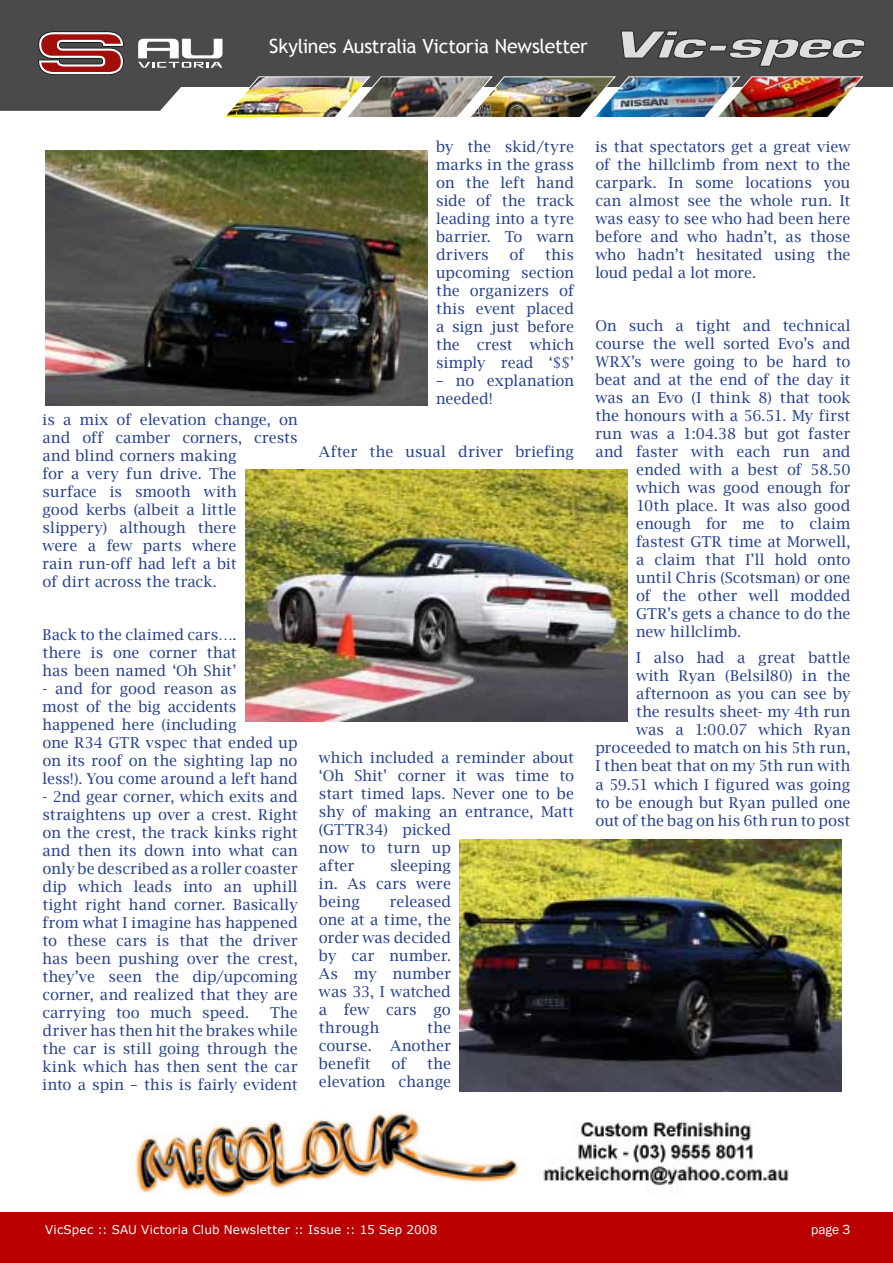
<style>
.page{position:relative;width:893px;height:1263px;background:#fff}
.page>*{position:absolute;margin:0;border:0;box-sizing:border-box;transform-origin:0 0}
.t1{font:19.5px "Trebuchet MS";letter-spacing:-.015em;color:#fff}
.t2{font:16.5px "Myriad Pro";letter-spacing:.05em;color:#fff}
.t3{font:15px/18px "Lucida Bright";letter-spacing:.005em;color:#25408f;text-align:justify}
.t4{font:15px "Lucida Bright";letter-spacing:.03em;color:#25408f}
.t5{font:13.5px "Franklin Gothic";color:#fff}
.t6{font:12px "Verdana";letter-spacing:.015em;color:#fff}
</style>
<div class="page">
<hr style="left:0;top:1212px;width:1px;height:51px;background:#ba0000">
<div style="left:1px;top:1212px;width:892px;height:51px;background:#ba0000"></div>
<div style="left:0;top:0;width:893px;height:111px;background:#4a4a4a"></div>
<img style="left:223px;top:76px;width:641px;height:42px">
<svg style="left:38px;top:31px;width:86px;height:44px"></svg>
<svg style="left:138px;top:39px;width:84px;height:29px"></svg>
<svg style="left:620px;top:31px;width:247px;height:36px;background:#727272"></svg>
<div style="left:40px;top:85px;width:107px;height:21px;background:#4a4a4a"></div>
<img style="left:135px;top:1109px;width:654px;height:89px">
<div style="left:245px;top:39px;width:367px;height:20px;background:#4a4a4a"></div>
<img style="left:45px;top:150px;width:383px;height:255px">
<img style="left:245px;top:469px;width:383px;height:252px">
<img style="left:459px;top:840px;width:383px;height:252px">
<h1 class="t1" style="left:269px;top:35px;width:320px">Skylines Australia Victoria Newsletter</h1>
<p class="t2" style="left:264px;top:40px;width:133px">Skylines Australia</p>
<p class="t2" style="left:433px;top:40px;width:141px">Vi ctoria Newslette</p>
<p class="t3" style="left:43px;top:411px;width:257px;text-align:left">is a mix of elevation change, on and off camber corners, crests and blind corners making<br>for a very fun drive. The<br>surface is smooth with<br>good kerbs (albeit a little slippery) although there<br>were a few parts where<br>rain run-off had left a bit<br>of dirt across the track.</p>
<p class="t3" style="left:43px;top:626px;width:196px">Back to the claimed cars…. there is one corner that has been named ‘Oh Shit’</p>
<p class="t3" style="left:43px;top:680px;width:257px;text-align:left">- and for good reason as<br>most of the big accidents happened here (including<br>one R34 GTR vspec that ended up on its roof on the sighting lap no less!). You come around a left hand</p>
<p class="t3" style="left:43px;top:788px;width:257px">- 2nd gear corner, which exits and straightens up over a crest. Right on the crest, the track kinks right and then its down into what can only be described as a roller coaster dip which leads into an uphill tight right hand corner. Basically from what I imagine has happened to these cars is that the driver has been pushing over the crest, they’ve seen the dip/upcoming corner, and realized that they are carrying too much speed.</p>
<p class="t3" style="left:43px;top:1004px;width:257px;text-indent:228px">The driver has then hit the brakes while the car is still going through the kink which has then sent the car into a spin – this is fairly evident</p>
<p class="t3" style="left:436px;top:138px;width:139px">by the skid/tyre marks in the grass on the left hand side of the track leading into a tyre barrier. To warn drivers</p>
<p class="t3" style="left:509px;top:246px;width:16px">of</p>
<p class="t3" style="left:436px;top:246px;width:139px;text-indent:109px">this upcoming section the organizers of this event placed a sign just before the crest which simply read ‘$$’</p>
<p class="t3" style="left:436px;top:372px;width:139px">– no explanation needed!</p>
<p class="t3" style="left:319px;top:443px;width:257px">After the usual driver briefing</p>
<p class="t3" style="left:319px;top:749px;width:257px;text-align:left">which included a reminder about ‘Oh Shit’ corner it was time to start timed laps. Never one to be shy of making an entrance, Matt (GTTR34) picked<br>now to turn up<br>after</p>
<p class="t3" style="left:319px;top:857px;width:134px;text-indent:71px">sleeping in. As cars were being</p>
<p class="t3" style="left:319px;top:893px;width:134px;text-indent:71px">released one at a time, the order was decided by car number.<br>As my number was 33, I watched a few cars go through</p>
<p class="t3" style="left:319px;top:1019px;width:134px;text-indent:108px">the course. Another benefit</p>
<p class="t3" style="left:392px;top:1055px;width:16px">of</p>
<p class="t3" style="left:319px;top:1055px;width:134px;text-align:right">the<br>elevation change</p>
<p class="t3" style="left:595px;top:138px;width:257px">is that spectators get a great view of the hillclimb from next to the carpark. In some locations you can almost see the whole run. It was easy to see who had been here before and who hadn’t, as those who hadn’t hesitated using the loud pedal a lot more.</p>
<p class="t3" style="left:595px;top:317px;width:257px">On such a tight and technical</p>
<p class="t3" style="left:595px;top:335px;width:257px">course the well sorted Evo’s and</p>
<p class="t3" style="left:595px;top:353px;width:257px">WRX’s were going to be hard to</p>
<p class="t3" style="left:595px;top:371px;width:257px">beat and at the end of the day it</p>
<p class="t3" style="left:595px;top:389px;width:257px">was an Evo (I think 8) that took</p>
<p class="t3" style="left:595px;top:407px;width:257px">the honours with a 56.51. My first</p>
<p class="t3" style="left:595px;top:425px;width:257px">run was a 1:04.38 but got faster</p>
<p class="t3" style="left:595px;top:443px;width:257px">and faster with each run and</p>
<p class="t3" style="left:636px;top:461px;width:216px">ended with a best of 58.50</p>
<p class="t3" style="left:636px;top:479px;width:216px">which was good enough for</p>
<p class="t3" style="left:636px;top:497px;width:216px">10th place. It was also good</p>
<p class="t3" style="left:636px;top:515px;width:216px">enough for me to claim</p>
<p class="t3" style="left:636px;top:533px;width:216px">fastest GTR time at Morwell,</p>
<p class="t3" style="left:636px;top:551px;width:216px">a claim that I’ll hold onto</p>
<p class="t3" style="left:636px;top:569px;width:216px">until Chris (Scotsman) or one</p>
<p class="t3" style="left:636px;top:587px;width:216px">of the other well modded</p>
<p class="t3" style="left:636px;top:605px;width:216px">GTR’s gets a chance to do the</p>
<p class="t4" style="left:636px;top:623px;width:107px">new hillclimb.</p>
<p class="t3" style="left:595px;top:649px;width:257px;text-align:right">I also had a great battle<br>with Ryan (Belsil80) in the afternoon as you can see by<br>the results sheet- my 4th run<br>was a 1:00.07 which Ryan proceeded to match on his 5th run,<br>I then beat that on my 5th run with a 59.51 which I figured was going to be enough but Ryan pulled one out of the bag on his 6th run to post</p>
<p class="t5" style="left:43px;top:1221px;width:345px">Vic-spec :: SAU Victoria Club Newsletter :: Issue #9 – April 06</p>
<p class="t5" style="left:811px;top:1221px;width:41px">page 3</p>
<p class="t6" style="left:45px;top:1222px;width:394px">VicSpec :: SAU Victoria Club Newsletter :: Issue :: 15 Sep 2008</p>
</div>
